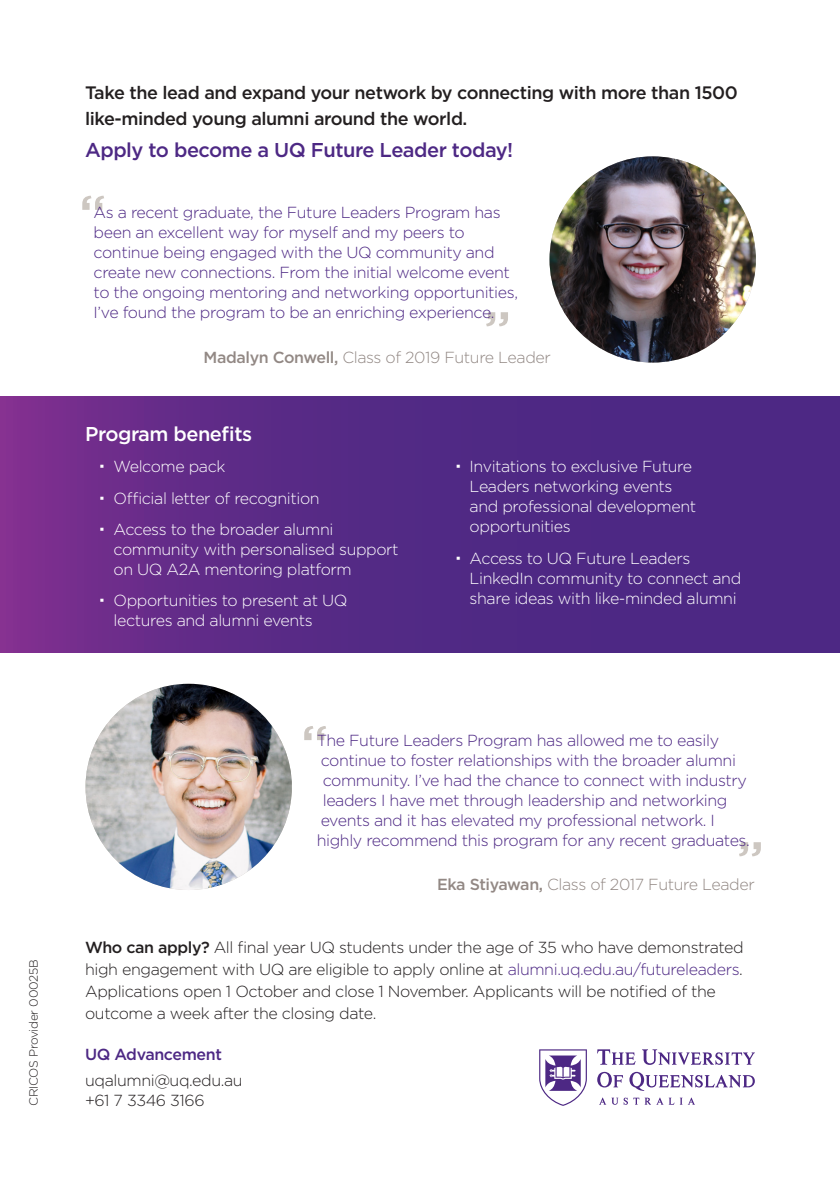
<style>
.page{position:relative;width:840px;height:1191px;background:#fff}
.page>*{position:absolute;margin:0;border:0;box-sizing:border-box;transform-origin:0 0}
.Pull-quote{font:500 20px "Gotham";letter-spacing:-.025em;color:#4d2884}
.Body_heading{font:500 20px "Gotham";letter-spacing:-.025em;color:#fff}
.Pull-quote-2{font:500 18px/26px "Gotham";letter-spacing:-.025em;color:#231f20}
.Pull-quote-3{font:300 16px/20px "Gotham";letter-spacing:-.025em;color:#4d2884}
.t1{font:300 16px/20px "Gotham";letter-spacing:-.025em;color:#fff}
.Pull-quote-4{font:300 16px/22px "Gotham";letter-spacing:-.025em;color:#231f20}
.Pull-quote-5{font:300 16px "Gotham";letter-spacing:-.025em;color:#928884}
.Body_copy{font:300 16px/20px "Gotham";letter-spacing:-.025em;color:#231f20}
.Body_heading-2{font:500 16px "Gotham";letter-spacing:-.025em;color:#4d2884}
.Headline{font:300 12px "Gotham";letter-spacing:-.025em;color:#231f20}
.s1{font-weight:500}
.s2{color:#4d2884}
</style>
<div class="page">
<svg style="left:0;top:397px;width:839px;height:255px;background:#582a86"></svg>
<svg style="left:539px;top:1049px;width:215px;height:57px"></svg>
<svg style="left:82px;top:196px;width:22px;height:14px"></svg>
<svg style="left:486px;top:312px;width:21px;height:14px"></svg>
<svg style="left:304px;top:726px;width:22px;height:14px"></svg>
<svg style="left:739px;top:842px;width:21px;height:14px"></svg>
<img style="left:549px;top:156px;width:206px;height:206px;border-radius:103px">
<img style="left:85px;top:684px;width:207px;height:206px;border-radius:103px">
<p class="Headline" style="left:26px;top:1106px;width:148px;rotate:-90deg">CRICOS Provider 00025B</p>
<p class="Pull-quote-2" style="left:85px;top:80px;width:653px">Take the lead and expand your network by connecting with more than 1500 like-minded young alumni around the world.</p>
<p class="Pull-quote" style="left:85px;top:137px;width:429px">Apply to become a UQ Future Leader today!</p>
<p class="Pull-quote-3" style="left:94px;top:202px;width:425px">As a recent graduate, the Future Leaders Program has been an excellent way for myself and my peers to continue being engaged with the UQ community and create new connections. From the initial welcome event to the ongoing mentoring and networking opportunities, I’ve found the program to be an enriching experience.</p>
<p class="Pull-quote-5" style="left:203px;top:347px;width:348px"><span class="s1">Madalyn Conwell,</span> Class of 2019 Future Leader</p>
<p class="Body_heading" style="left:85px;top:421px;width:168px">Program benefits</p>
<p class="t1" style="left:113px;top:456px;width:113px">Welcome pack</p>
<p class="t1" style="left:113px;top:487px;width:207px">Official letter of recognition</p>
<p class="t1" style="left:113px;top:519px;width:286px">Access to the broader alumni community with personalised support on UQ A2A mentoring platform</p>
<p class="t1" style="left:113px;top:590px;width:235px">Opportunities to present at UQ lectures and alumni events</p>
<p class="t1" style="left:469px;top:456px;width:228px">Invitations to exclusive Future<br>Leaders networking events and professional development opportunities</p>
<p class="t1" style="left:469px;top:547px;width:273px">Access to UQ Future Leaders<br>LinkedIn community to connect and share ideas with like-minded alumni</p>
<p class="Pull-quote-3" style="left:316px;top:730px;width:403px">The Future Leaders Program has allowed me to easily</p>
<p class="Pull-quote-3" style="left:320px;top:750px;width:416px">continue to foster relationships with the broader alumni</p>
<p class="Pull-quote-3" style="left:322px;top:770px;width:425px">community. I’ve had the chance to connect with industry</p>
<p class="Pull-quote-3" style="left:322px;top:790px;width:406px">leaders I have met through leadership and networking</p>
<p class="Pull-quote-3" style="left:320px;top:810px;width:395px">events and it has elevated my professional network. I</p>
<p class="Pull-quote-3" style="left:316px;top:830px;width:434px">highly recommend this program for any recent graduates.</p>
<p class="Pull-quote-5" style="left:437px;top:874px;width:319px"><span class="s1">Eka Stiyawan,</span> Class of 2017 Future Leader</p>
<p class="Pull-quote-4" style="left:85px;top:935px;width:659px"><span class="s1">Who can apply?</span> All final year UQ students under the age of 35 who have demonstrated high engagement with UQ are eligible to apply online at <span class="s2">alumni.uq.edu.au/futureleaders</span>.<br>Applications open 1 October and close 1 November. Applicants will be notified of the outcome a week after the closing date.</p>
<p class="Body_heading-2" style="left:85px;top:1044px;width:138px">UQ Advancement</p>
<p class="Body_copy" style="left:85px;top:1069px;width:159px">uqalumni@uq.edu.au +61 7 3346 3166</p>
</div>
